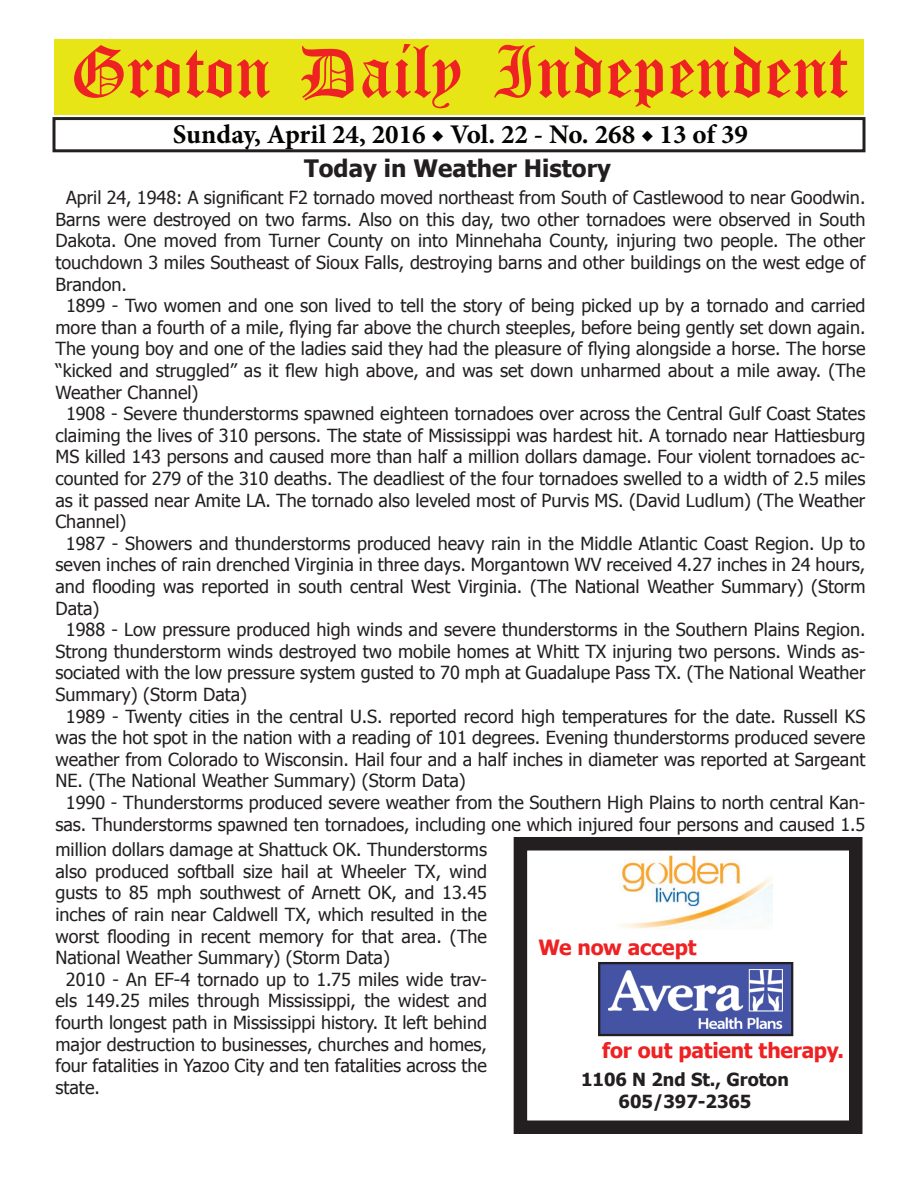
<style>
.page{position:relative;width:918px;height:1188px;background:#fff}
.page>*{position:absolute;margin:0;border:0;box-sizing:border-box;transform-origin:0 0}
.t1{font:54px "Old English Five";color:#ee2123}
.t2{font:700 27px "Minion Pro";color:#040503}
.t3{font:700 24px "Tahoma";color:#231f20}
.t4{font:700 21px "Tahoma";letter-spacing:-.01em;color:#ee2123}
.t5{font:18px "Tahoma";color:#231f20}
.t6{font:700 18px/21.6px "Tahoma";color:#231f20;text-align:center}
</style>
<div class="page">
<div style="left:52px;top:117px;width:814px;height:35px;border:3px solid #231f20"></div>
<div style="left:54px;top:40px;width:810px;height:75px;background:#e7e515"></div>
<div style="left:514px;top:837px;width:348px;height:297px;border:14px solid #231f20"></div>
<div style="left:599px;top:963px;width:193px;height:72px;background:#4453a3"></div>
<div style="left:598px;top:962px;width:195px;height:74px;border:2px solid #231f20"></div>
<img style="left:621px;top:856px;width:151px;height:73px">
<img style="left:609px;top:970px;width:174px;height:59px">
<h1 class="t1" style="left:70px;top:47px;width:779px">Groton Daily Independent</h1>
<h2 class="t2" style="left:173px;top:116px;width:577px">Sunday, April 24, 2016 ◆ Vol. 22 - No. 268 ◆ 13 of 39</h2>
<h3 class="t3" style="left:304px;top:152px;width:308px">Today in Weather History</h3>
<p class="t5" style="left:66px;top:186px;width:801px">April 24, 1948: A significant F2 tornado moved northeast from South of Castlewood to near Goodwin.</p>
<p class="t5" style="left:56px;top:207px;width:811px">Barns were destroyed on two farms. Also on this day, two other tornadoes were observed in South</p>
<p class="t5" style="left:56px;top:229px;width:811px">Dakota. One moved from Turner County on into Minnehaha County, injuring two people. The other</p>
<p class="t5" style="left:56px;top:250px;width:811px">touchdown 3 miles Southeast of Sioux Falls, destroying barns and other buildings on the west edge of</p>
<p class="t5" style="left:56px;top:272px;width:73px">Brandon.</p>
<p class="t5" style="left:66px;top:294px;width:801px">1899 - Two women and one son lived to tell the story of being picked up by a tornado and carried</p>
<p class="t5" style="left:56px;top:315px;width:812px">more than a fourth of a mile, flying far above the church steeples, before being gently set down again.</p>
<p class="t5" style="left:56px;top:337px;width:812px">The young boy and one of the ladies said they had the pleasure of flying alongside a horse. The horse</p>
<p class="t5" style="left:56px;top:358px;width:811px">“kicked and struggled” as it flew high above, and was set down unharmed about a mile away. (The</p>
<p class="t5" style="left:56px;top:380px;width:145px">Weather Channel)</p>
<p class="t5" style="left:66px;top:402px;width:801px">1908 - Severe thunderstorms spawned eighteen tornadoes over across the Central Gulf Coast States</p>
<p class="t5" style="left:56px;top:423px;width:811px">claiming the lives of 310 persons. The state of Mississippi was hardest hit. A tornado near Hattiesburg</p>
<p class="t5" style="left:56px;top:445px;width:812px">MS killed 143 persons and caused more than half a million dollars damage. Four violent tornadoes ac-</p>
<p class="t5" style="left:56px;top:466px;width:811px">counted for 279 of the 310 deaths. The deadliest of the four tornadoes swelled to a width of 2.5 miles</p>
<p class="t5" style="left:56px;top:488px;width:811px">as it passed near Amite LA. The tornado also leveled most of Purvis MS. (David Ludlum) (The Weather</p>
<p class="t5" style="left:56px;top:510px;width:72px">Channel)</p>
<p class="t5" style="left:66px;top:531px;width:801px">1987 - Showers and thunderstorms produced heavy rain in the Middle Atlantic Coast Region. Up to</p>
<p class="t5" style="left:56px;top:553px;width:811px">seven inches of rain drenched Virginia in three days. Morgantown WV received 4.27 inches in 24 hours,</p>
<p class="t5" style="left:56px;top:574px;width:812px">and flooding was reported in south central West Virginia. (The National Weather Summary) (Storm</p>
<p class="t5" style="left:56px;top:596px;width:46px">Data)</p>
<p class="t5" style="left:66px;top:618px;width:801px">1988 - Low pressure produced high winds and severe thunderstorms in the Southern Plains Region.</p>
<p class="t5" style="left:56px;top:639px;width:811px">Strong thunderstorm winds destroyed two mobile homes at Whitt TX injuring two persons. Winds as-</p>
<p class="t5" style="left:56px;top:661px;width:811px">sociated with the low pressure system gusted to 70 mph at Guadalupe Pass TX. (The National Weather</p>
<p class="t5" style="left:56px;top:682px;width:193px">Summary) (Storm Data)</p>
<p class="t5" style="left:66px;top:704px;width:801px">1989 - Twenty cities in the central U.S. reported record high temperatures for the date. Russell KS</p>
<p class="t5" style="left:56px;top:726px;width:811px">was the hot spot in the nation with a reading of 101 degrees. Evening thunderstorms produced severe</p>
<p class="t5" style="left:56px;top:747px;width:811px">weather from Colorado to Wisconsin. Hail four and a half inches in diameter was reported at Sargeant</p>
<p class="t5" style="left:56px;top:769px;width:412px">NE. (The National Weather Summary) (Storm Data)</p>
<p class="t5" style="left:66px;top:790px;width:801px">1990 - Thunderstorms produced severe weather from the Southern High Plains to north central Kan-</p>
<p class="t5" style="left:55px;top:812px;width:812px">sas. Thunderstorms spawned ten tornadoes, including one which injured four persons and caused 1.5</p>
<p class="t5" style="left:56px;top:838px;width:433px">million dollars damage at Shattuck OK. Thunderstorms</p>
<p class="t5" style="left:56px;top:859px;width:433px">also produced softball size hail at Wheeler TX, wind</p>
<p class="t5" style="left:56px;top:881px;width:433px">gusts to 85 mph southwest of Arnett OK, and 13.45</p>
<p class="t5" style="left:56px;top:902px;width:433px">inches of rain near Caldwell TX, which resulted in the</p>
<p class="t5" style="left:56px;top:924px;width:433px">worst flooding in recent memory for that area. (The</p>
<p class="t5" style="left:56px;top:946px;width:336px">National Weather Summary) (Storm Data)</p>
<p class="t5" style="left:66px;top:967px;width:423px">2010 - An EF-4 tornado up to 1.75 miles wide trav-</p>
<p class="t5" style="left:56px;top:989px;width:433px">els 149.25 miles through Mississippi, the widest and</p>
<p class="t5" style="left:56px;top:1010px;width:433px">fourth longest path in Mississippi history. It left behind</p>
<p class="t5" style="left:56px;top:1032px;width:433px">major destruction to businesses, churches and homes,</p>
<p class="t5" style="left:56px;top:1054px;width:433px">four fatalities in Yazoo City and ten fatalities across the</p>
<p class="t5" style="left:56px;top:1075px;width:46px">state.</p>
<p class="t4" style="left:538px;top:933px;width:160px">We now accept</p>
<p class="t4" style="left:602px;top:1036px;width:243px">for out patient therapy.</p>
<p class="t6" style="left:581px;top:1068px;width:209px">1106 N 2nd St., Groton<br>605/397-2365</p>
</div>
